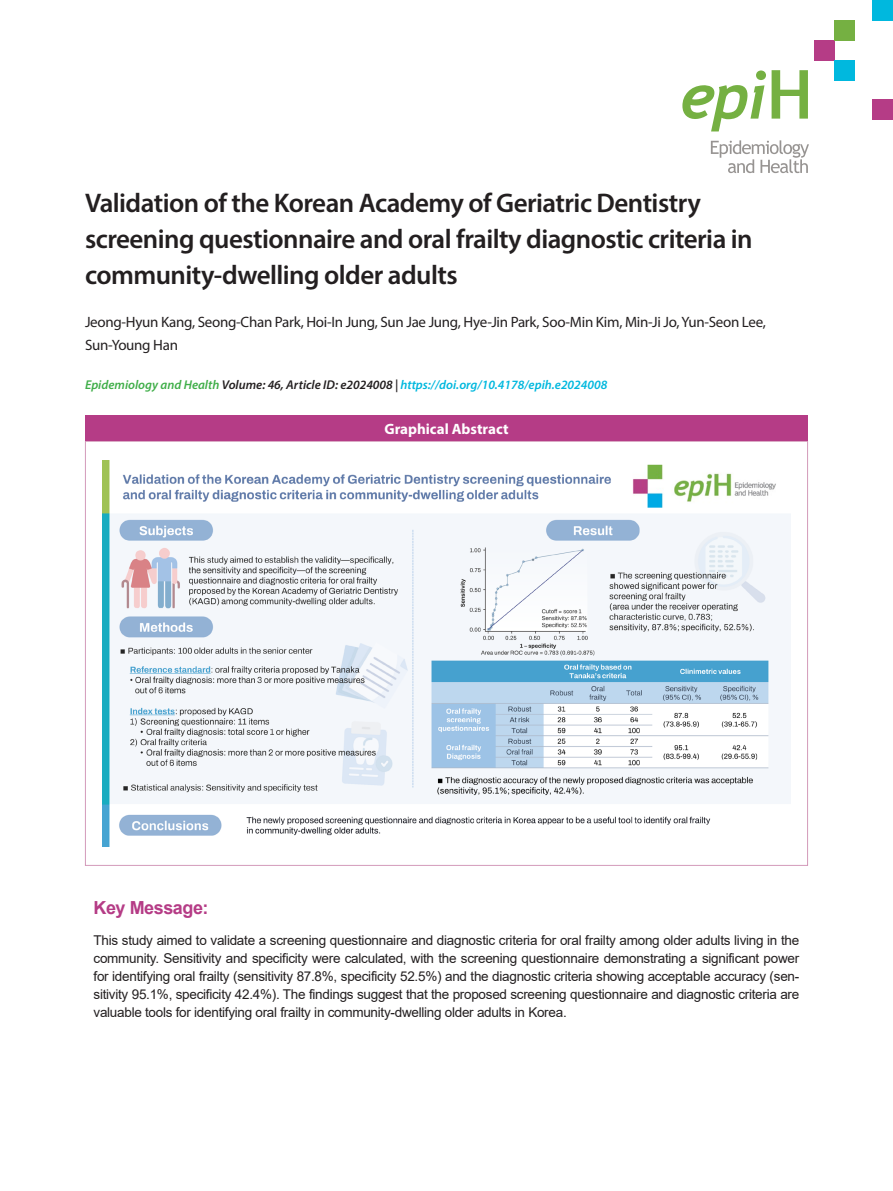
<style>
.page{position:relative;width:893px;height:1191px;background:#fff}
.page>*{position:absolute;margin:0;border:0;box-sizing:border-box;transform-origin:0 0}
.제목-GA{font:600 27px/36px "Myriad Pro";letter-spacing:-.02em;color:#231f20}
.Key_message{font:700 18px "Arial";letter-spacing:-.025em;color:#b53c86}
.저자-GA{font:15px/22.5px "Myriad Pro";letter-spacing:-.02em;color:#231f20}
.t1{font:700 15px "Myriad Pro";color:#fff}
.Key_message_본문{font:13.5px/18px "Arial";letter-spacing:-.02em;color:#231f20;text-align:justify}
.DOI{font:italic 600 12.75px "Myriad Pro";color:#00b8de}
.s1{color:#40ae49}
.s2{color:#231f20}
</style>
<div class="page">
<svg style="left:682px;top:70px;width:84px;height:61px"></svg>
<svg style="left:772px;top:70px;width:36px;height:49px"></svg>
<div style="left:873px;top:0;width:20px;height:20px;background:#00b8de"></div>
<div style="left:814px;top:40px;width:20px;height:21px;background:#b53c86"></div>
<div style="left:835px;top:60px;width:20px;height:21px;background:#00b8de"></div>
<div style="left:873px;top:99px;width:20px;height:20px;background:#b53c86"></div>
<div style="left:834px;top:20px;width:20px;height:21px;background:#75b042"></div>
<svg style="left:711px;top:140px;width:98px;height:33px"></svg>
<img style="left:103px;top:460px;width:687px;height:386px">
<div style="left:85px;top:415px;width:723px;height:26px;background:#b53c86"></div>
<p class="제목-GA" style="left:85px;top:184px;width:669px">Validation of the Korean Academy of Geriatric Dentistry screening questionnaire and oral frailty diagnostic criteria in community-dwelling older adults</p>
<p class="저자-GA" style="left:85px;top:311px;width:682px">Jeong-Hyun Kang, Seong-Chan Park, Hoi-In Jung, Sun Jae Jung, Hye-Jin Park, Soo-Min Kim, Min-Ji Jo, Yun-Seon Lee,<br>Sun-Young Han</p>
<p class="DOI" style="left:85px;top:377px;width:524px"><span class="s1">Epidemiology and Health</span> <span class="s2">Volume: 46, Article ID: e2024008 |</span> https://doi.org/10.4178/epih.e2024008</p>
<p class="t1" style="left:384px;top:419px;width:126px">Graphical Abstract</p>
<p class="Key_message" style="left:94px;top:895px;width:117px">Key Message:</p>
<p class="Key_message_본문" style="left:94px;top:931px;width:707px">This study aimed to validate a screening questionnaire and diagnostic criteria for oral frailty among older adults living in the community. Sensitivity and specificity were calculated, with the screening questionnaire demonstrating a significant power for identifying oral frailty (sensitivity 87.8%, specificity 52.5%) and the diagnostic criteria showing acceptable accuracy (sen&shy;sitivity 95.1%, specificity 42.4%). The findings suggest that the proposed screening questionnaire and diagnostic criteria are valuable tools for identifying oral frailty in community-dwelling older adults in Korea.</p>
</div>
